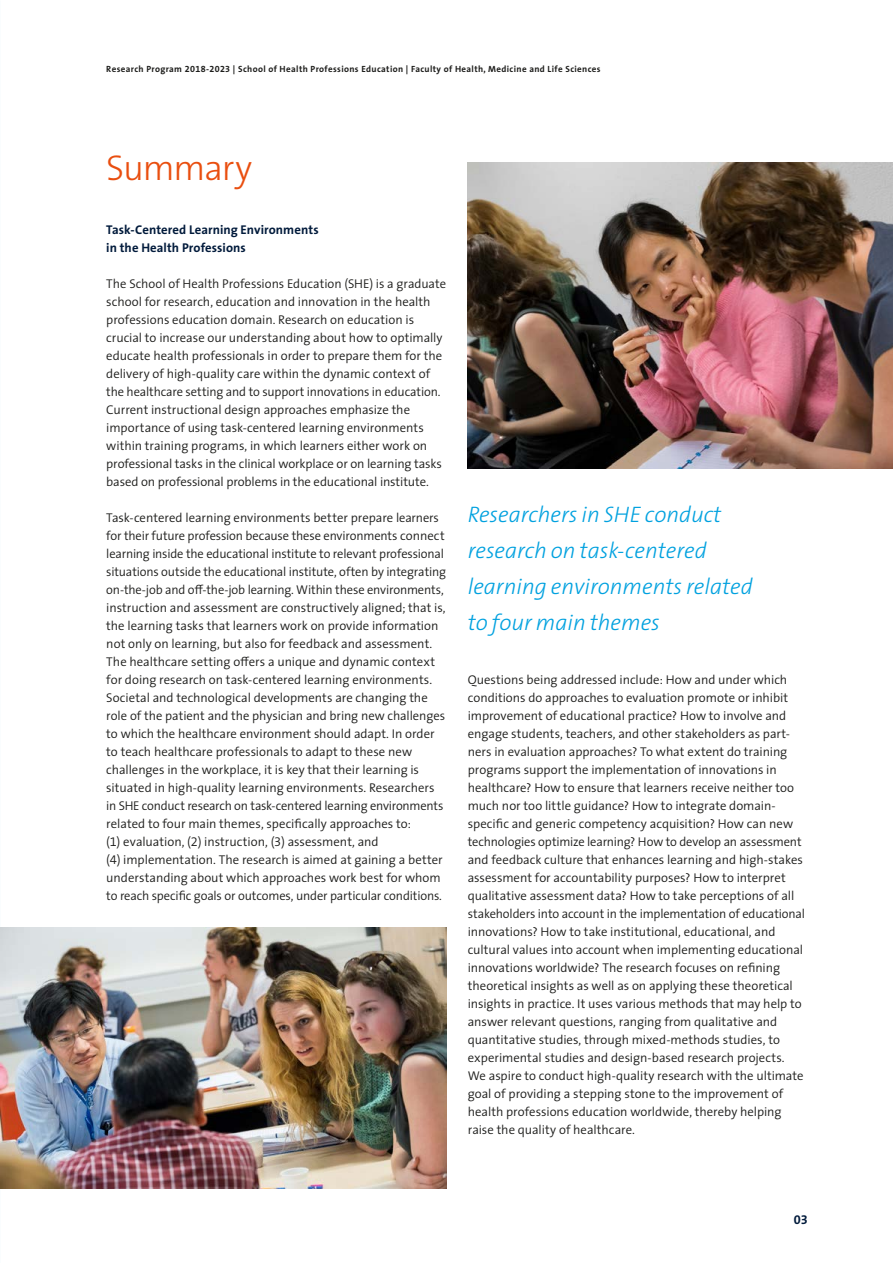
<style>
.page{position:relative;width:893px;height:1263px;background:#fff}
.page>*{position:absolute;margin:0;border:0;box-sizing:border-box;transform-origin:0 0}
.t1{font:300 36px "The Sans";letter-spacing:-.035em;color:#e94e0f}
.t2{font:italic 300 22.5px/36px "The Sans";color:#00a1df}
.t3{font:300 12.75px/18px "The Sans";letter-spacing:-.005em;color:#1d1d1b}
.t4{font:700 12.75px/18px "The Sans";letter-spacing:.005em;color:#001a3b}
.t5{font:12.75px "The Sans Bold Expert";color:#001a3b}
.t6{font:700 9px "The Sans";letter-spacing:.04em;color:#1d1d1b}
.s1{font-family:"The Sans Bold Expert";font-weight:400}
.s2{font-family:"The Sans Semi Light Expert";font-weight:400}
</style>
<div class="page">
<img style="left:468px;top:162px;width:425px;height:306px">
<img style="left:0;top:927px;width:446px;height:261px">
<p class="t6" style="left:106px;top:61px;width:496px">Research Program <span class="s1">2018</span>-<span class="s1">2023</span> | School of Health Professions Education | Faculty of Health, Medicine and Life Sciences</p>
<h1 class="t1" style="left:106px;top:138px;width:147px">Summary</h1>
<p class="t4" style="left:106px;top:220px;width:214px">Task-Centered Learning Environments in the Health Professions</p>
<p class="t3" style="left:106px;top:274px;width:341px">The School of Health Professions Education (SHE) is a graduate school for research, education and innovation in the health professions education domain. Research on education is crucial to increase our understanding about how to optimally educate health professionals in order to prepare them for the delivery of high-quality care within the dynamic context of the healthcare setting and to support innovations in education.<br>Current instructional design approaches emphasize the importance of using task-centered learning environments within training programs, in which learners either work on professional tasks in the clinical workplace or on learning tasks based on professional problems in the educational institute.</p>
<p class="t3" style="left:106px;top:508px;width:341px">Task-centered learning environments better prepare learners for their future profession because these environments connect learning inside the educational institute to relevant professional situations outside the educational institute, often by integrating on-the-job and off-the-job learning. Within these environments, instruction and assessment are constructively aligned; that is, the learning tasks that learners work on provide information not only on learning, but also for feedback and assessment.<br>The healthcare setting offers a unique and dynamic context for doing research on task-centered learning environments.<br>Societal and technological developments are changing the role of the patient and the physician and bring new challenges to which the healthcare environment should adapt. In order to teach healthcare professionals to adapt to these new challenges in the workplace, it is key that their learning is situated in high-quality learning environments. Researchers in SHE conduct research on task-centered learning environments related to four main themes, specifically approaches to:<br>(<span class="s2">1</span>) evaluation, (<span class="s2">2</span>) instruction, (<span class="s2">3</span>) assessment, and<br>(<span class="s2">4</span>) implementation. The research is aimed at gaining a better understanding about which approaches work best for whom to reach specific goals or outcomes, under particular conditions.</p>
<h2 class="t2" style="left:468px;top:496px;width:287px">Researchers in SHE conduct research on task-centered learning environments related to four main themes</h2>
<p class="t3" style="left:468px;top:670px;width:339px">Questions being addressed include: How and under which conditions do approaches to evaluation promote or inhibit improvement of educational practice? How to involve and engage students, teachers, and other stakeholders as part&shy;ners in evaluation approaches? To what extent do training programs support the implementation of innovations in healthcare? How to ensure that learners receive neither too much nor too little guidance? How to integrate domain&shy;specific and generic competency acquisition? How can new technologies optimize learning? How to develop an assessment and feedback culture that enhances learning and high-stakes assessment for accountability purposes? How to interpret qualitative assessment data? How to take perceptions of all stakeholders into account in the implementation of educational innovations? How to take institutional, educational, and cultural values into account when implementing educational innovations worldwide? The research focuses on refining theoretical insights as well as on applying these theoretical insights in practice. It uses various methods that may help to answer relevant questions, ranging from qualitative and quantitative studies, through mixed-methods studies, to experimental studies and design-based research projects.<br>We aspire to conduct high-quality research with the ultimate goal of providing a stepping stone to the improvement of health professions education worldwide, thereby helping raise the quality of healthcare.</p>
<p class="t5" style="left:794px;top:1209px;width:16px">03</p>
</div>
